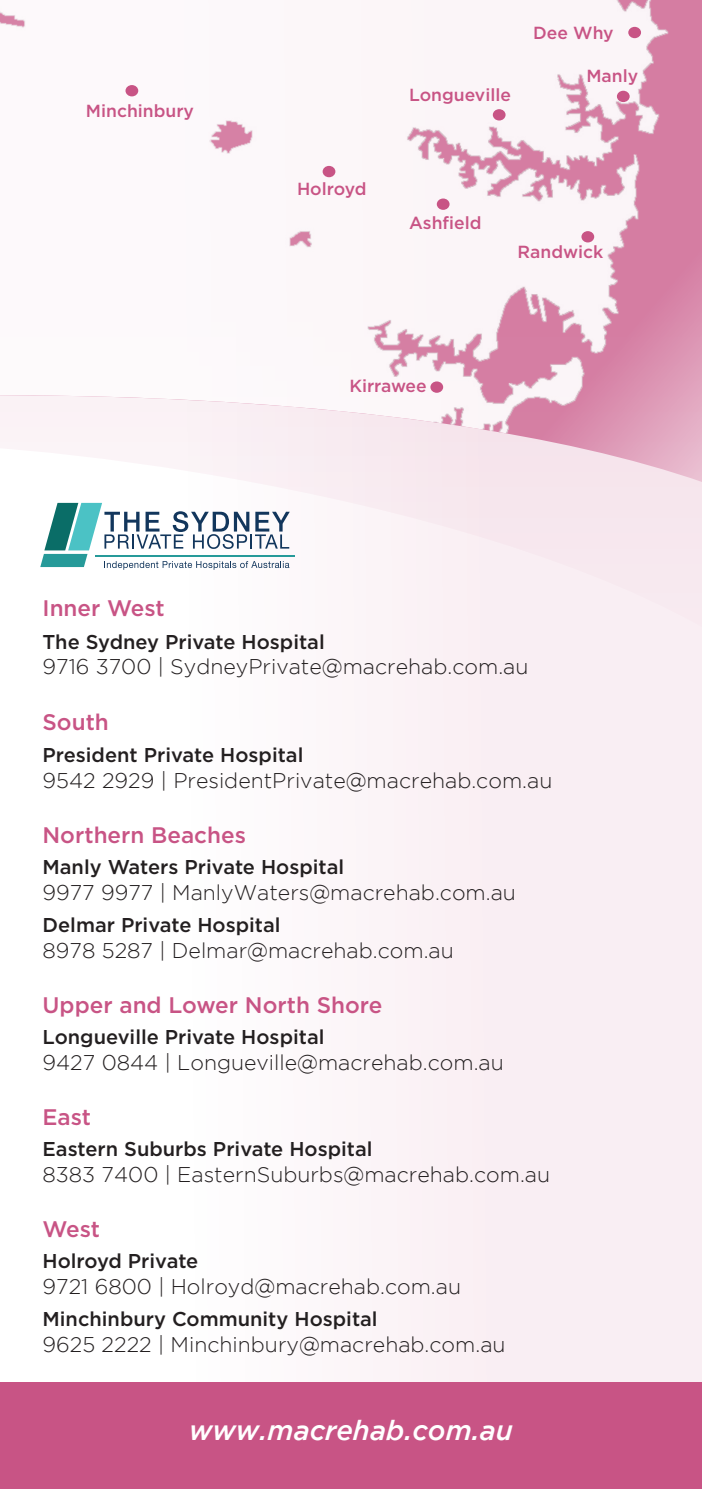
<style>
.page{position:relative;width:702px;height:1489px;background:#fff}
.page>*{position:absolute;margin:0;border:0;box-sizing:border-box;transform-origin:0 0}
.t1{font:italic 500 27.5px "Gotham";color:#fff}
.t2{font:500 22.5px "Gotham";color:#c85485}
.t3{font:300 21.25px "Gotham";color:#231f20}
.t4{font:500 20px "Gotham";color:#231f20}
.t5{font:500 17.5px "Gotham";color:#c85485}
</style>
<div class="page">
<div style="left:0;top:1382px;width:702px;height:106px;background:#c85485"></div>
<div style="left:367px;top:757px;width:335px;height:625px;background:#f9eef3"></div>
<div style="left:367px;top:708px;width:335px;height:49px;background:#f9eef3"></div>
<svg style="left:57px;top:480px;width:645px;height:228px;fill:#faf1f5"></svg>
<img style="left:0;top:0;width:702px;height:480px">
<div style="left:125px;top:85px;width:13px;height:11px;background:#c85485;border-radius:50%"></div>
<div style="left:430px;top:381px;width:13px;height:12px;background:#c85485;border-radius:50%"></div>
<div style="left:581px;top:231px;width:13px;height:11px;background:#c85485;border-radius:50%"></div>
<div style="left:322px;top:166px;width:13px;height:11px;background:#c85485;border-radius:50%"></div>
<div style="left:437px;top:198px;width:12px;height:12px;background:#c85485;border-radius:50%"></div>
<div style="left:617px;top:91px;width:12px;height:11px;background:#c85485;border-radius:50%"></div>
<div style="left:628px;top:27px;width:13px;height:11px;background:#c85485;border-radius:50%"></div>
<div style="left:493px;top:109px;width:12px;height:11px;background:#c85485;border-radius:50%"></div>
<hr style="left:95px;top:554px;width:199px;height:2px;background:#269a99">
<svg style="left:40px;top:503px;width:250px;height:67px"></svg>
<p class="t5" style="left:533px;top:21px;width:82px">Dee Why</p>
<p class="t5" style="left:86px;top:100px;width:109px">Minchinbury</p>
<p class="t5" style="left:297px;top:177px;width:71px">Holroyd</p>
<p class="t5" style="left:409px;top:83px;width:103px">Longueville</p>
<p class="t5" style="left:586px;top:65px;width:53px">Manly</p>
<p class="t5" style="left:409px;top:211px;width:74px">Ashfield</p>
<p class="t5" style="left:517px;top:240px;width:87px">Randwick</p>
<p class="t5" style="left:349px;top:375px;width:79px">Kirrawee</p>
<p class="t2" style="left:43px;top:593px;width:124px">Inner West</p>
<p class="t4" style="left:43px;top:628px;width:284px">The Sydney Private Hospital</p>
<p class="t3" style="left:43px;top:655px;width:487px">9716 3700 | SydneyPrivate@macrehab.com.au</p>
<p class="t2" style="left:43px;top:706px;width:68px">South</p>
<p class="t4" style="left:43px;top:742px;width:262px">President Private Hospital</p>
<p class="t3" style="left:43px;top:768px;width:511px">9542 2929 | PresidentPrivate@macrehab.com.au</p>
<p class="t2" style="left:43px;top:820px;width:205px">Northern Beaches</p>
<p class="t4" style="left:43px;top:854px;width:303px">Manly Waters Private Hospital</p>
<p class="t3" style="left:43px;top:880px;width:475px">9977 9977 | ManlyWaters@macrehab.com.au</p>
<p class="t4" style="left:43px;top:912px;width:239px">Delmar Private Hospital</p>
<p class="t3" style="left:43px;top:938px;width:413px">8978 5287 | Delmar@macrehab.com.au</p>
<p class="t2" style="left:43px;top:990px;width:341px">Upper and Lower North Shore</p>
<p class="t4" style="left:43px;top:1024px;width:283px">Longueville Private Hospital</p>
<p class="t3" style="left:43px;top:1050px;width:463px">9427 0844 | Longueville@macrehab.com.au</p>
<p class="t2" style="left:43px;top:1102px;width:50px">East</p>
<p class="t4" style="left:43px;top:1135px;width:331px">Eastern Suburbs Private Hospital</p>
<p class="t3" style="left:43px;top:1162px;width:509px">8383 7400 | EasternSuburbs@macrehab.com.au</p>
<p class="t2" style="left:43px;top:1214px;width:59px">West</p>
<p class="t4" style="left:43px;top:1247px;width:157px">Holroyd Private</p>
<p class="t3" style="left:43px;top:1274px;width:420px">9721 6800 | Holroyd@macrehab.com.au</p>
<p class="t4" style="left:43px;top:1306px;width:336px">Minchinbury Community Hospital</p>
<p class="t3" style="left:43px;top:1332px;width:464px">9625 2222 | Minchinbury@macrehab.com.au</p>
<p class="t1" style="left:189px;top:1414px;width:325px">www.macrehab.com.au</p>
</div>
